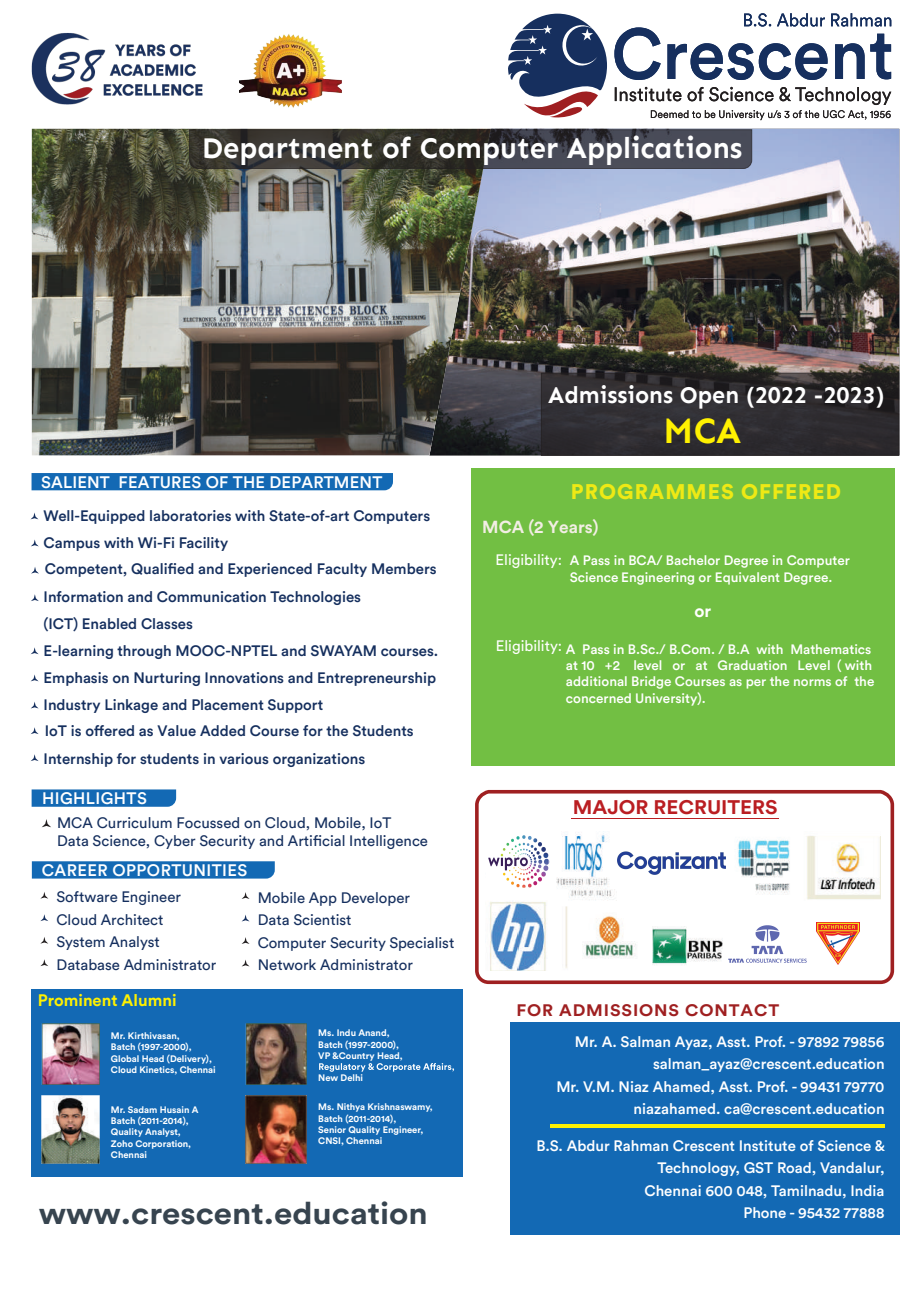
<style>
.page{position:relative;width:920px;height:1290px;background:#fff}
.page>*{position:absolute;margin:0;border:0;box-sizing:border-box;transform-origin:0 0}
.t1{font:500 71.1px "Circular Std";letter-spacing:-.005em;color:#162f5e;scale:.96 1}
.t2{font:700 37.2px "Sen";color:#fff101}
.t3{font:700 30.75px "Circular Std";color:#37444f;scale:1.07 1}
.t4{font:700 30px "Sen";color:#fff}
.t5{font:700 24px "Sen";color:#fff}
.t6{font:900 21px "Circular Std";letter-spacing:.05em;color:#eee915}
.t7{font:700 19.5px "Circular Std";color:#ba1e22;scale:1.06 1}
.t8{font:700 17.25px "Circular Std";color:#f2eee4}
.t9{font:700 17.25px "Circular Std";color:#fff}
.t10{font:500 16.5px "Circular Std";letter-spacing:.025em;color:#fff}
.t11{font:700 16.5px "Circular Std";letter-spacing:.05em;color:#9f2021;scale:1.06 1}
.t12{font:700 16.5px "Circular Std";color:#fff101}
.t13{font:500 15px/27px "Circular Std";color:#152f5e}
.t14{font:500 15px/22.5px "Circular Std";color:#fff;text-align:right}
.t15{font:15px/22.5px "Circular Std";color:#152f5e}
.t16{font:15px "Circular Std";color:#fff}
.t17{font:500 13.5px/16.2px "Circular Std";color:#fff}
.t18{font:700 9.3px/11.1px "Circular Std";color:#fff}
</style>
<div class="page">
<img style="left:491px;top:129px;width:408px;height:326px">
<img style="left:32px;top:129px;width:459px;height:326px">
<div style="left:32px;top:989px;width:431px;height:188px;background:#1369b4"></div>
<div style="left:32px;top:473px;width:361px;height:17px;background:#1369b4"></div>
<div style="left:32px;top:861px;width:243px;height:17px;background:#1369b4"></div>
<div style="left:472px;top:469px;width:423px;height:297px;background:#72bf43"></div>
<svg style="left:40px;top:892px;width:8px;height:7px"></svg>
<svg style="left:40px;top:914px;width:8px;height:7px"></svg>
<svg style="left:40px;top:937px;width:8px;height:7px"></svg>
<svg style="left:40px;top:959px;width:8px;height:7px"></svg>
<svg style="left:242px;top:892px;width:8px;height:7px"></svg>
<svg style="left:242px;top:914px;width:7px;height:7px"></svg>
<svg style="left:242px;top:937px;width:8px;height:7px"></svg>
<svg style="left:242px;top:959px;width:7px;height:7px"></svg>
<svg style="left:32px;top:789px;width:144px;height:18px;background:#1d6fb7"></svg>
<svg style="left:42px;top:819px;width:9px;height:8px"></svg>
<hr style="left:571px;top:818px;width:208px;height:1px;background:#ba1e22">
<div style="left:475px;top:790px;width:419px;height:194px;border:4px solid #9f2021;border-radius:12px"></div>
<img style="left:490px;top:831px;width:391px;height:139px">
<img style="left:652px;top:926px;width:71px;height:39px">
<img style="left:728px;top:926px;width:79px;height:36px">
<img style="left:817px;top:923px;width:43px;height:42px">
<div style="left:510px;top:1022px;width:390px;height:212px;background:#1369b4"></div>
<hr style="left:550px;top:1124px;width:334px;height:3px;background:#fff101">
<svg style="left:189px;top:129px;width:563px;height:40px;background:#3b3b3d"></svg>
<svg style="left:543px;top:375px;width:354px;height:79px;background:#2d2b2f"></svg>
<div style="left:541px;top:373px;width:358px;height:83px;border:1px solid #231f20"></div>
<svg style="left:31px;top:512px;width:7px;height:7px"></svg>
<svg style="left:31px;top:567px;width:8px;height:7px"></svg>
<svg style="left:31px;top:594px;width:8px;height:7px"></svg>
<svg style="left:31px;top:647px;width:8px;height:7px"></svg>
<svg style="left:31px;top:674px;width:7px;height:7px"></svg>
<svg style="left:31px;top:702px;width:7px;height:6px"></svg>
<svg style="left:31px;top:727px;width:8px;height:7px"></svg>
<img style="left:42px;top:1023px;width:58px;height:61px">
<img style="left:245px;top:1023px;width:62px;height:61px">
<svg style="left:319px;top:1063px;width:135px;height:9px"></svg>
<img style="left:245px;top:1096px;width:62px;height:68px">
<svg style="left:31px;top:754px;width:8px;height:7px"></svg>
<svg style="left:744px;top:13px;width:147px;height:14px"></svg>
<svg style="left:615px;top:87px;width:276px;height:33px"></svg>
<svg style="left:508px;top:14px;width:99px;height:104px"></svg>
<div style="left:632px;top:839px;width:98px;height:50px;background:#fff"></div>
<div style="left:486px;top:827px;width:69px;height:69px;background:#fff"></div>
<img style="left:488px;top:835px;width:62px;height:52px">
<img style="left:42px;top:1096px;width:57px;height:68px">
<img style="left:31px;top:32px;width:172px;height:73px">
<img style="left:239px;top:34px;width:103px;height:74px">
<img style="left:618px;top:831px;width:107px;height:64px">
<svg style="left:31px;top:539px;width:8px;height:7px"></svg>
<h1 class="t1" style="left:612px;top:9px;width:296px">Crescent</h1>
<h3 class="t4" style="left:202px;top:130px;width:542px">Department of Computer Applications</h3>
<p class="t10" style="left:41px;top:472px;width:343px">SALIENT FEATURES OF THE DEPARTMENT</p>
<p class="t13" style="left:44px;top:502px;width:388px">Well-Equipped laboratories with State-of-art Computers<br>Campus with Wi-Fi Facility</p>
<p class="t13" style="left:45px;top:555px;width:393px">Competent, Qualified and Experienced Faculty Members</p>
<p class="t13" style="left:44px;top:583px;width:396px">Information and Communication Technologies<br>(ICT) Enabled Classes<br>E-learning through MOOC-NPTEL and SWAYAM courses.<br>Emphasis on Nurturing Innovations and Entrepreneurship Industry Linkage and Placement Support</p>
<p class="t13" style="left:44px;top:745px;width:323px">Internship for students in various organizations</p>
<p class="t13" style="left:45px;top:717px;width:370px">IoT is offered as Value Added Course for the Students</p>
<p class="t10" style="left:42px;top:788px;width:106px">HIGHLIGHTS</p>
<p class="t15" style="left:57px;top:814px;width:373px;line-height:18px">MCA Curriculum Focussed on Cloud, Mobile, IoT<br>Data Science, Cyber Security and Artificial Intelligence</p>
<p class="t10" style="left:42px;top:860px;width:207px">CAREER OPPORTUNITIES</p>
<p class="t15" style="left:57px;top:886px;width:161px">Software Engineer<br>Cloud Architect<br>System Analyst<br>Database Administrator</p>
<p class="t15" style="left:258px;top:886px;width:198px">Mobile App Developer<br>Data Scientist<br>Computer Security Specialist<br>Network Administrator</p>
<p class="t12" style="left:38px;top:990px;width:140px">Prominent Alumni</p>
<p class="t18" style="left:111px;top:1030px;width:106px">Mr. Kirthivasan,<br>Batch (1997-2000),<br>Global Head (Delivery),<br>Cloud Kinetics, Chennai</p>
<p class="t18" style="left:318px;top:1027px;width:86px">Ms. Indu Anand,<br>Batch (1997-2000),<br>VP &amp;Country Head,</p>
<p class="t18" style="left:318px;top:1072px;width:46px">New Delhi</p>
<p class="t18" style="left:111px;top:1104px;width:89px">Mr. Sadam Husain A<br>Batch (2011-2014),<br>Quality Analyst,<br>Zoho Corporation,<br>Chennai</p>
<p class="t18" style="left:318px;top:1101px;width:116px">Ms. Nithya Krishnaswamy,<br>Batch (2011-2014),<br>Senior Quality Engineer,<br>CNSI, Chennai</p>
<h3 class="t3" style="left:39px;top:1193px;width:365px">www.crescent.education</h3>
<h3 class="t5" style="left:548px;top:382px;width:338px">Admissions Open (2022 -2023)</h3>
<h2 class="t2" style="left:663px;top:409px;width:80px">MCA</h2>
<h3 class="t6" style="left:571px;top:478px;width:272px">PROGRAMMES OFFERED</h3>
<p class="t8" style="left:482px;top:516px;width:118px">MCA (2 Years)</p>
<p class="t17" style="left:570px;top:552px;width:282px;line-height:16.8px">A Pass in BCA/ Bachelor Degree in Computer<br>Science Engineering or Equivalent Degree.</p>
<p class="t16" style="left:495px;top:551px;width:68px">Eligibility:</p>
<p class="t9" style="left:694px;top:600px;width:18px">or</p>
<p class="t17" style="left:566px;top:641px;width:310px">A Pass in B.Sc./ B.Com. / B.A with Mathematics at 10 +2 level or at Graduation Level ( with additional Bridge Courses as per the norms of the concerned University).</p>
<p class="t16" style="left:496px;top:636px;width:68px">Eligibility:</p>
<h3 class="t7" style="left:573px;top:795px;width:195px">MAJOR RECRUITERS</h3>
<p class="t11" style="left:516px;top:999px;width:249px">FOR ADMISSIONS CONTACT</p>
<p class="t14" style="left:556px;top:1030px;width:330px">Mr. A. Salman Ayaz, Asst. Prof. - 97892 79856 salman_ayaz@crescent.education<br>Mr. V.M. Niaz Ahamed, Asst. Prof. - 99431 79770 niazahamed. ca@crescent.education</p>
<p class="t14" style="left:536px;top:1134px;width:350px">B.S. Abdur Rahman Crescent Institute of Science &amp; Technology, GST Road, Vandalur,<br>Chennai 600 048, Tamilnadu, India<br>Phone - 95432 77888</p>
</div>
